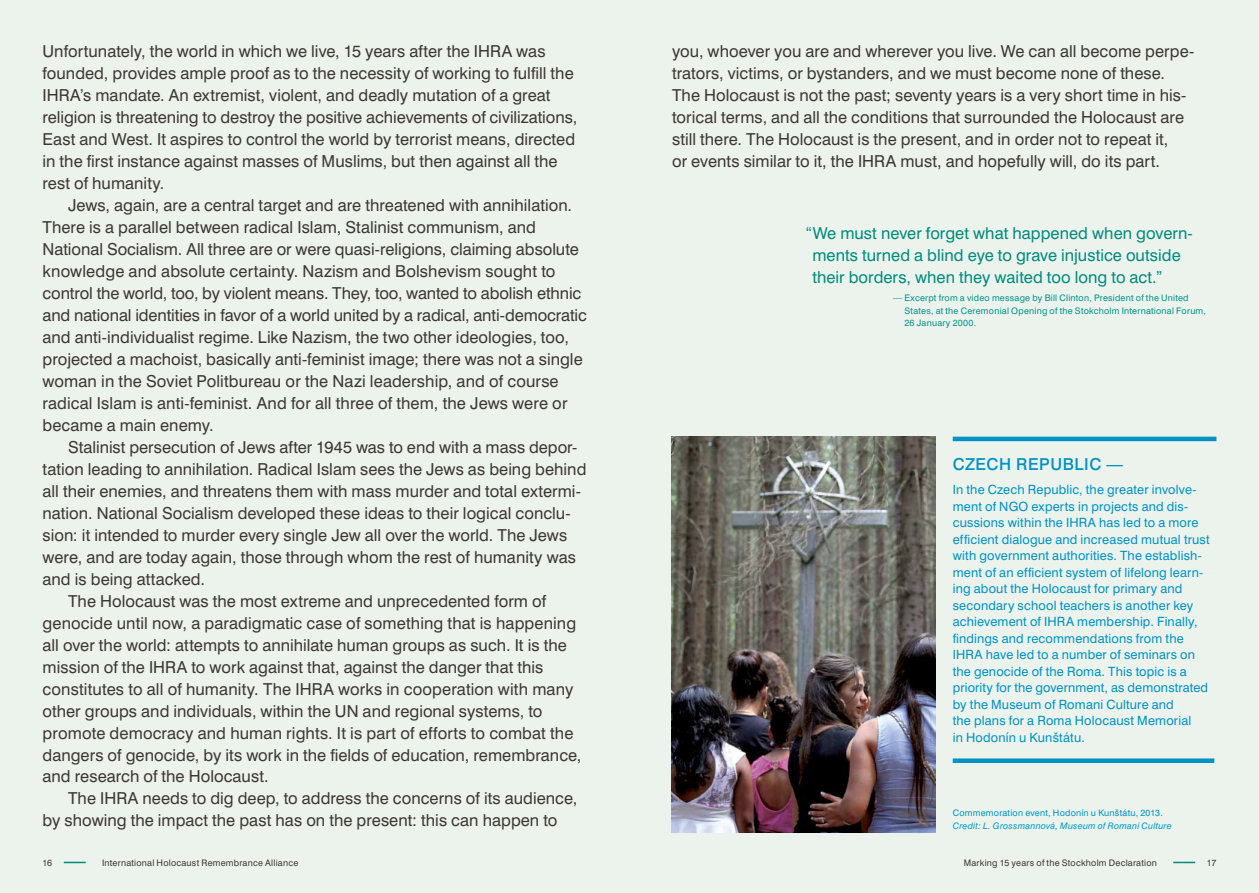
<style>
.page{position:relative;width:1259px;height:893px;background:#ecf3ec}
.page>*{position:absolute;margin:0;border:0;box-sizing:border-box;transform-origin:0 0}
.t1{font:16.5px/22px "Swiss 721 BT";color:#3d3732}
.t2{font:16.5px/22px "Swiss 721 BT";color:#008b7b}
.t3{font:500 16.5px "Swiss 721 BT";letter-spacing:.035em;color:#0092c4}
.t4{font:12.75px/16.5px "Swiss 721 BT";letter-spacing:.015em;color:#0092c4}
.t5{font:9px/12.3px "Swiss 721 BT";letter-spacing:.025em;color:#009386}
.t6{font:9px "Swiss 721 BT";letter-spacing:.025em;color:#3d3732}
.t7{font:italic 9px "Swiss 721 BT";letter-spacing:.025em;color:#009ac9}
.t8{font:9px "Swiss 721 BT";letter-spacing:.025em;color:#0092c4}
</style>
<div class="page">
<svg style="left:1173px;top:862px;width:22px;height:1px"></svg>
<svg style="left:64px;top:862px;width:22px;height:1px"></svg>
<hr style="left:952px;top:437px;width:264px;height:4px;background:#0092c4">
<div style="left:952px;top:758px;width:262px;height:5px;background:#0092c4"></div>
<img style="left:672px;top:437px;width:263px;height:396px">
<p class="t1" style="left:43px;top:40px;width:536px">Unfortunately, the world in which we live, 15 years after the IHRA was founded, provides ample proof as to the necessity of working to fulfill the IHRA’s mandate. An extremist, violent, and deadly mutation of a great religion is threatening to destroy the positive achievements of civilizations, East and West. It aspires to control the world by terrorist means, directed in the first instance against masses of Muslims, but then against all the rest of humanity.</p>
<p class="t1" style="left:43px;top:194px;width:546px;text-indent:26px">Jews, again, are a central target and are threatened with annihilation.<br>There is a parallel between radical Islam, Stalinist communism, and National Socialism. All three are or were quasi-religions, claiming absolute knowledge and absolute certainty. Nazism and Bolshevism sought to control the world, too, by violent means. They, too, wanted to abolish ethnic and national identities in favor of a world united by a radical, anti-democratic and anti-individualist regime. Like Nazism, the two other ideologies, too, projected a machoist, basically anti-feminist image; there was not a single woman in the Soviet Politbureau or the Nazi leadership, and of course radical Islam is anti-feminist. And for all three of them, the Jews were or became a main enemy.</p>
<p class="t1" style="left:68px;top:436px;width:510px">Stalinist persecution of Jews after 1945 was to end with a mass depor-</p>
<p class="t1" style="left:43px;top:458px;width:545px">tation leading to annihilation. Radical Islam sees the Jews as being behind</p>
<p class="t1" style="left:43px;top:480px;width:540px">all their enemies, and threatens them with mass murder and total extermi-</p>
<p class="t1" style="left:43px;top:502px;width:530px">nation. National Socialism developed these ideas to their logical conclu-</p>
<p class="t1" style="left:43px;top:524px;width:526px">sion: it intended to murder every single Jew all over the world. The Jews</p>
<p class="t1" style="left:43px;top:546px;width:535px">were, and are today again, those through whom the rest of humanity was</p>
<p class="t1" style="left:43px;top:568px;width:164px">and is being attacked.</p>
<p class="t1" style="left:68px;top:590px;width:479px">The Holocaust was the most extreme and unprecedented form of</p>
<p class="t1" style="left:43px;top:612px;width:535px">genocide until now, a paradigmatic case of something that is happening</p>
<p class="t1" style="left:43px;top:634px;width:526px">all over the world: attempts to annihilate human groups as such. It is the</p>
<p class="t1" style="left:43px;top:656px;width:502px">mission of the IHRA to work against that, against the danger that this</p>
<p class="t1" style="left:43px;top:677px;width:532px">constitutes to all of humanity. The IHRA works in cooperation with many</p>
<p class="t1" style="left:43px;top:699px;width:501px">other groups and individuals, within the UN and regional systems, to</p>
<p class="t1" style="left:43px;top:721px;width:532px">promote democracy and human rights. It is part of efforts to combat the</p>
<p class="t1" style="left:43px;top:743px;width:540px">dangers of genocide, by its work in the fields of education, remembrance,</p>
<p class="t1" style="left:43px;top:765px;width:228px">and research of the Holocaust.</p>
<p class="t1" style="left:68px;top:787px;width:511px">The IHRA needs to dig deep, to address the concerns of its audience,</p>
<p class="t1" style="left:43px;top:809px;width:516px">by showing the impact the past has on the present: this can happen to</p>
<p class="t1" style="left:672px;top:40px;width:522px">you, whoever you are and wherever you live. We can all become perpe&shy;trators, victims, or bystanders, and we must become none of these.<br>The Holocaust is not the past; seventy years is a very short time in his&shy;torical terms, and all the conditions that surrounded the Holocaust are still there. The Holocaust is the present, and in order not to repeat it,<br>or events similar to it, the IHRA must, and hopefully will, do its part.</p>
<p class="t2" style="left:812px;top:222px;width:382px;text-indent:-7px">“We must never forget what happened when govern&shy;ments turned a blind eye to grave injustice outside their borders, when they waited too long to act.”</p>
<p class="t5" style="left:904px;top:292px;width:303px;text-indent:-11px">— Excerpt from a video message by Bill Clinton, President of the United<br>States, at the Ceremonial Opening of the Stokcholm International Forum,<br>26 January 2000.</p>
<p class="t3" style="left:952px;top:454px;width:172px">CZECH REPUBLIC —</p>
<p class="t4" style="left:952px;top:482px;width:258px">In the Czech Republic, the greater involve&shy;ment of NGO experts in projects and dis&shy;cussions within the IHRA has led to a more efficient dialogue and increased mutual trust with government authorities. The establish&shy;ment of an efficient system of lifelong learn&shy;ing about the Holocaust for primary and secondary school teachers is another key achievement of IHRA membership. Finally, findings and recommendations from the IHRA have led to a number of seminars on the genocide of the Roma. This topic is a priority for the government, as demonstrated by the Museum of Romani Culture and<br>the plans for a Roma Holocaust Memorial<br>in Hodonín u Kunštátu.</p>
<p class="t8" style="left:952px;top:807px;width:212px">Commemoration event, Hodonín u Kunštátu, 2013.</p>
<p class="t7" style="left:952px;top:820px;width:220px">Credit: L. Grossmannová, Museum of Romani Culture</p>
<p class="t6" style="left:43px;top:857px;width:11px">16</p>
<p class="t6" style="left:102px;top:857px;width:198px">International Holocaust Remembrance Alliance</p>
<p class="t6" style="left:963px;top:857px;width:195px">Marking 15 years of the Stockholm Declaration</p>
<p class="t6" style="left:1207px;top:857px;width:11px">17</p>
</div>
